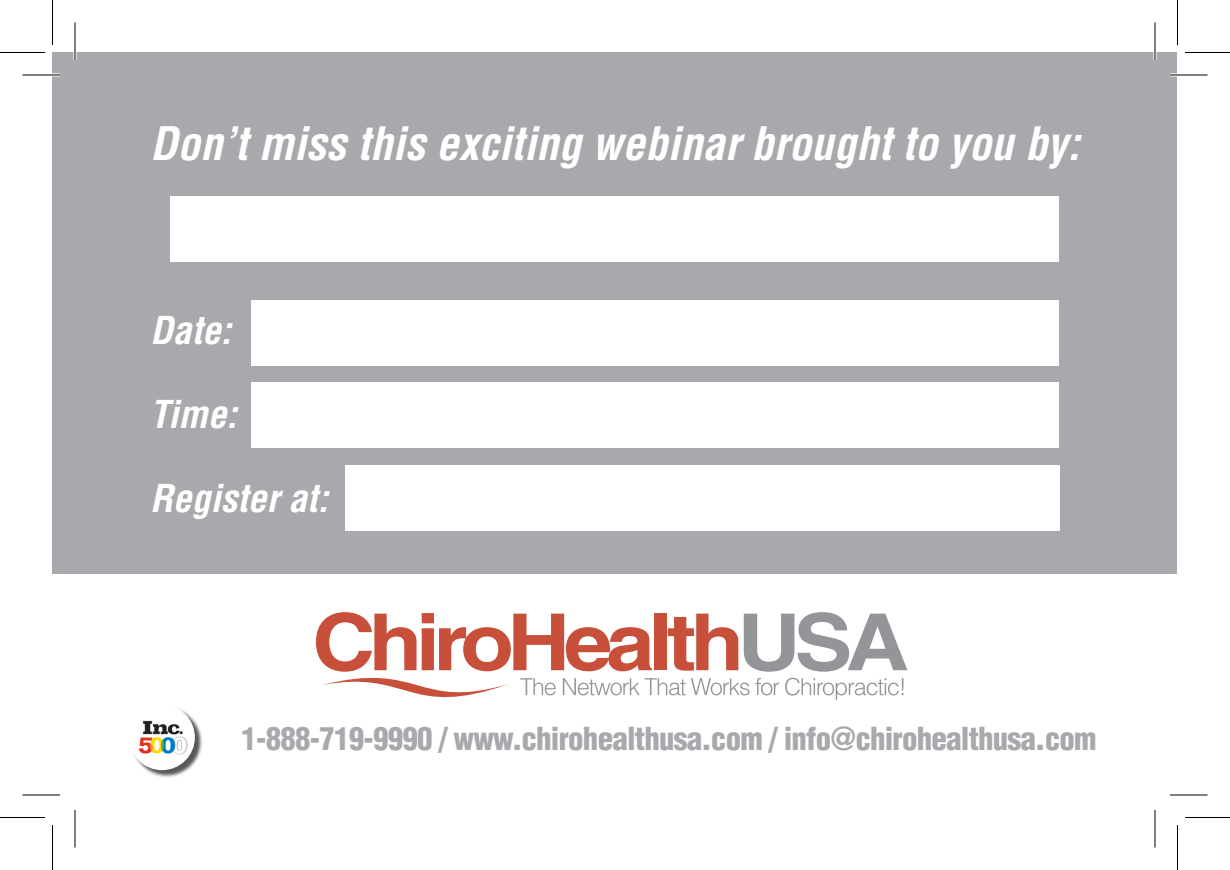
<style>
.page{position:relative;width:1230px;height:870px;background:#fff}
.page>*{position:absolute;margin:0;border:0;box-sizing:border-box;transform-origin:0 0}
.t1{font:italic 700 condensed 45px "Helvetica";color:#fff}
.t2{font:italic 700 condensed 37.5px "Helvetica";color:#fff}
.t3{font:900 condensed 31px "Helvetica";letter-spacing:-.025em;color:#a8a9ad}
</style>
<div class="page">
<div style="left:52px;top:53px;width:1126px;height:521px;background:#a8a9ad"></div>
<div style="left:131px;top:706px;width:72px;height:72px;background:#231f20;opacity:.75"></div>
<div style="left:129px;top:705px;width:66px;height:65px;background:#fff;border-radius:50%"></div>
<img style="left:138px;top:720px;width:52px;height:36px">
<svg style="left:316px;top:612px;width:591px;height:88px"></svg>
<div style="left:171px;top:197px;width:888px;height:65px;background:#fff"></div>
<div style="left:251px;top:300px;width:808px;height:65px;background:#fff"></div>
<div style="left:251px;top:382px;width:808px;height:66px;background:#fff"></div>
<div style="left:345px;top:465px;width:714px;height:65px;background:#fff"></div>
<svg style="left:22px;top:73px;width:38px;height:4px"></svg>
<svg style="left:1170px;top:73px;width:38px;height:4px"></svg>
<svg style="left:22px;top:794px;width:38px;height:1px"></svg>
<svg style="left:1170px;top:794px;width:38px;height:1px"></svg>
<svg style="left:73px;top:22px;width:4px;height:38px"></svg>
<svg style="left:74px;top:810px;width:1px;height:38px"></svg>
<svg style="left:1153px;top:22px;width:4px;height:38px"></svg>
<svg style="left:1154px;top:810px;width:1px;height:38px"></svg>
<hr style="left:22px;top:75px;width:38px;height:1px;background:#000">
<hr style="left:1170px;top:75px;width:38px;height:1px;background:#000">
<hr style="left:22px;top:795px;width:38px;height:1px;background:#000">
<hr style="left:1170px;top:795px;width:38px;height:1px;background:#000">
<hr style="left:75px;top:22px;width:1px;height:38px;background:#000">
<hr style="left:75px;top:810px;width:1px;height:38px;background:#000">
<hr style="left:1155px;top:22px;width:1px;height:38px;background:#000">
<hr style="left:1155px;top:810px;width:1px;height:38px;background:#000">
<hr style="left:0;top:52px;width:45px;height:1px;background:#000">
<hr style="left:1185px;top:52px;width:45px;height:1px;background:#000">
<hr style="left:0;top:817px;width:45px;height:1px;background:#000">
<hr style="left:1185px;top:817px;width:45px;height:1px;background:#000">
<hr style="left:52px;top:0;width:1px;height:45px;background:#000">
<hr style="left:52px;top:825px;width:1px;height:45px;background:#000">
<hr style="left:1177px;top:0;width:1px;height:45px;background:#000">
<hr style="left:1177px;top:825px;width:1px;height:45px;background:#000">
<h1 class="t1" style="left:150px;top:116px;width:931px">Don’t miss this exciting webinar brought to you by:</h1>
<p class="t2" style="left:150px;top:307px;width:83px">Date:</p>
<p class="t2" style="left:150px;top:391px;width:88px">Time:</p>
<p class="t2" style="left:150px;top:474px;width:180px">Register at:</p>
<p class="t3" style="left:242px;top:719px;width:856px">1-888-719-9990 / www.chirohealthusa.com / info@chirohealthusa.com</p>
</div>
